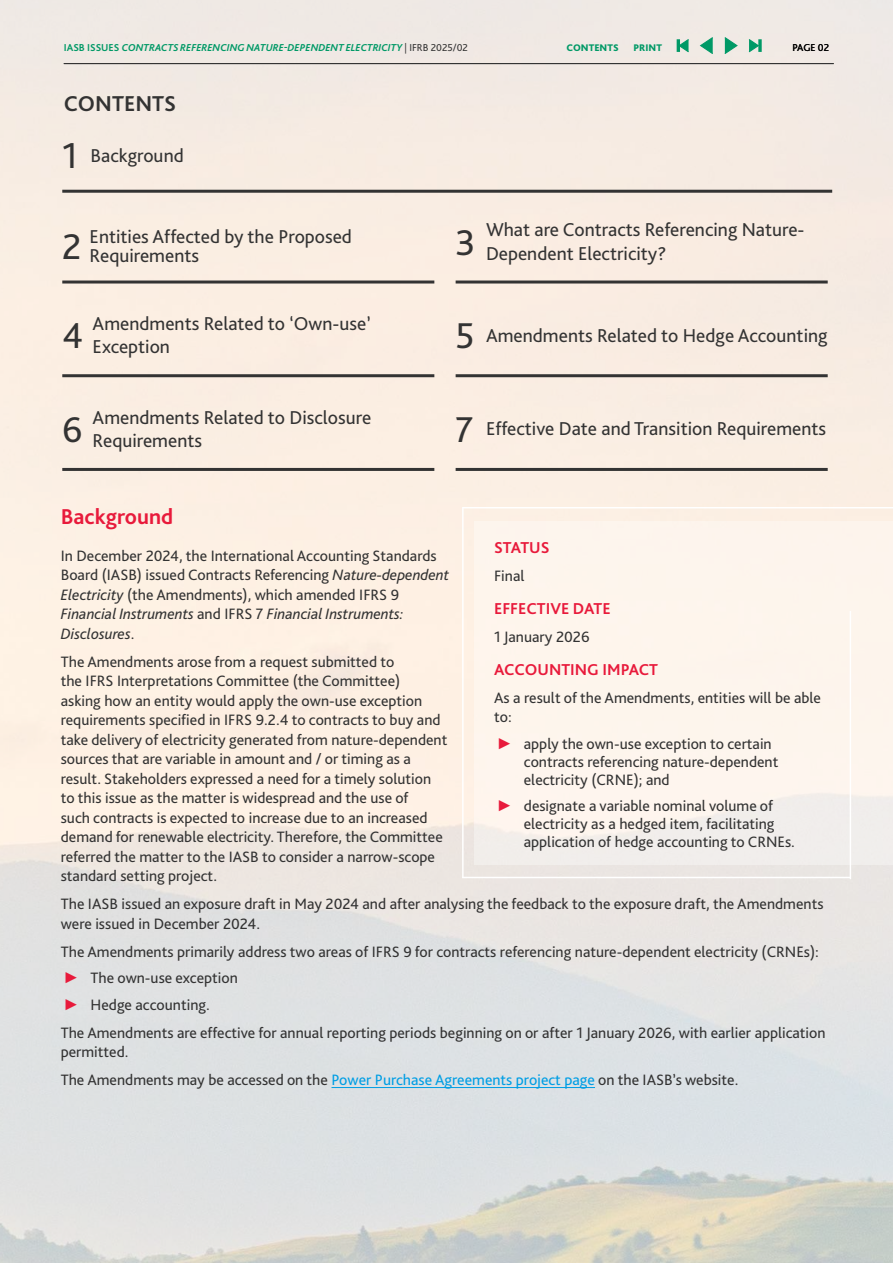
<style>
.page{position:relative;width:893px;height:1263px;background:#fff}
.page>*{position:absolute;margin:0;border:0;box-sizing:border-box;transform-origin:0 0}
.t1{font:700 22.5px "Bliss Pro";color:#e81a3b}
.t2{font:700 22.5px "Bliss Pro";color:#333}
.t3{font:19.5px/23.4px "Bliss Pro";color:#333}
.t4{font:700 16.5px "Bliss Pro";color:#e81a3b}
.t5{font:15.75px/19.5px "Bliss Pro";color:#333}
.t6{font:italic 700 10.5px "Bliss Pro";color:#096}
.t7{font:10.5px "Bliss Pro";letter-spacing:-.01em;color:#000}
.t8{font:800 10.05px "Bliss Pro";color:#096}
.s1{font-style:normal}
.s2{font-weight:400;font-style:normal;color:#333}
.s3{font-size:37.5px}
.s4{font-style:italic}
.s5{font-family:"Arial";color:#e81a3b}
.s6{color:#009ee4}
</style>
<div class="page">
<hr style="left:62px;top:280px;width:372px;height:3px;background:#333">
<hr style="left:456px;top:374px;width:372px;height:3px;background:#333">
<hr style="left:62px;top:468px;width:372px;height:3px;background:#333">
<hr style="left:62px;top:374px;width:372px;height:3px;background:#333">
<hr style="left:456px;top:280px;width:372px;height:3px;background:#333">
<hr style="left:62px;top:190px;width:770px;height:3px;background:#333">
<hr style="left:456px;top:468px;width:372px;height:3px;background:#333">
<hr style="left:331px;top:1087px;width:264px;height:1px;background:#009ee4">
<div style="left:475px;top:521px;width:418px;height:344px;background:#fdf5ec"></div>
<hr style="left:850px;top:611px;width:1px;height:268px;background:#fff">
<hr style="left:64px;top:63px;width:770px;height:1px;background:#333">
<svg style="left:677px;top:39px;width:12px;height:13px"></svg>
<svg style="left:749px;top:39px;width:9px;height:13px"></svg>
<svg style="left:758px;top:39px;width:4px;height:13px"></svg>
<svg style="left:700px;top:37px;width:13px;height:17px"></svg>
<svg style="left:724px;top:37px;width:14px;height:17px"></svg>
<p class="t6" style="left:64px;top:42px;width:406px"><span class="s1">IASB ISSUES</span> CONTRACTS REFERENCING NATURE-DEPENDENT ELECTRICITY <span class="s2">IFRB 2025/02</span></p>
<p class="t8" style="left:566px;top:42px;width:54px">CONTENTS</p>
<p class="t8" style="left:633px;top:42px;width:30px">PRINT</p>
<p class="t7" style="left:792px;top:43px;width:38px">PAGE 02</p>
<h1 class="t2" style="left:64px;top:93px;width:114px">CONTENTS</h1>
<p class="t3" style="left:62px;top:145px;width:123px"><span class="s3">1</span> Background</p>
<p class="t3" style="left:62px;top:228px;width:291px;line-height:19.5px;text-indent:27px">Entities Affected by the Proposed<br><span class="s3">2</span> Requirements</p>
<p class="t3" style="left:62px;top:313px;width:310px;text-indent:30px">Amendments Related to ‘Own-use’<br><sup>4</sup> Exception</p>
<p class="t3" style="left:62px;top:407px;width:310px;text-indent:30px">Amendments Related to Disclosure<br><sup>6</sup> Requirements</p>
<p class="t3" style="left:456px;top:219px;width:350px;text-indent:30px">What are Contracts Referencing Nature-<br><sup>3</sup> Dependent Electricity?</p>
<p class="t3" style="left:456px;top:325px;width:373px"><span class="s3">5</span> Amendments Related to Hedge Accounting</p>
<p class="t3" style="left:456px;top:418px;width:372px"><span class="s3">7</span> Effective Date and Transition Requirements</p>
<h1 class="t1" style="left:61px;top:507px;width:114px">Background</h1>
<p class="t5" style="left:61px;top:547px;width:390px">In December 2024, the International Accounting Standards Board (IASB) issued Contracts Referencing <span class="s4">Nature-dependent Electricity</span> (the Amendments), which amended IFRS 9<br><span class="s4">Financial Instruments</span> and IFRS 7 <span class="s4">Financial Instruments:<br>Disclosures</span>.</p>
<p class="t5" style="left:61px;top:653px;width:388px">The Amendments arose from a request submitted to<br>the IFRS Interpretations Committee (the Committee)<br>asking how an entity would apply the own-use exception requirements specified in IFRS 9.2.4 to contracts to buy and take delivery of electricity generated from nature-dependent sources that are variable in amount and / or timing as a result. Stakeholders expressed a need for a timely solution to this issue as the matter is widespread and the use of<br>such contracts is expected to increase due to an increased demand for renewable electricity. Therefore, the Committee referred the matter to the IASB to consider a narrow-scope standard setting project.</p>
<p class="t5" style="left:61px;top:895px;width:764px">The IASB issued an exposure draft in May 2024 and after analysing the feedback to the exposure draft, the Amendments were issued in December 2024.</p>
<p class="t5" style="left:61px;top:939px;width:760px;line-height:26.5px">The Amendments primarily address two areas of IFRS 9 for contracts referencing nature-dependent electricity (CRNEs): <span class="s5">►</span> The own-use exception<br><span class="s5">►</span> Hedge accounting.</p>
<p class="t5" style="left:61px;top:1024px;width:766px">The Amendments are effective for annual reporting periods beginning on or after 1 January 2026, with earlier application permitted.</p>
<p class="t5" style="left:61px;top:1071px;width:679px">The Amendments may be accessed on the <span class="s6">Power Purchase Agreements project page</span> on the IASB’s website.</p>
<p class="t4" style="left:494px;top:541px;width:57px">STATUS</p>
<p class="t5" style="left:494px;top:567px;width:32px">Final</p>
<p class="t4" style="left:494px;top:601px;width:118px">EFFECTIVE DATE</p>
<p class="t5" style="left:494px;top:628px;width:97px">1 January 2026</p>
<p class="t4" style="left:494px;top:662px;width:166px">ACCOUNTING IMPACT</p>
<p class="t5" style="left:494px;top:689px;width:328px">As a result of the Amendments, entities will be able to:</p>
<p class="t5" style="left:524px;top:735px;width:256px;line-height:18px;text-indent:-27px"><span class="s5">►</span> apply the own-use exception to certain contracts referencing nature-dependent electricity (CRNE); and</p>
<p class="t5" style="left:524px;top:798px;width:273px;line-height:18px;text-indent:-27px"><span class="s5">►</span> designate a variable nominal volume of electricity as a hedged item, facilitating application of hedge accounting to CRNEs.</p>
</div>
